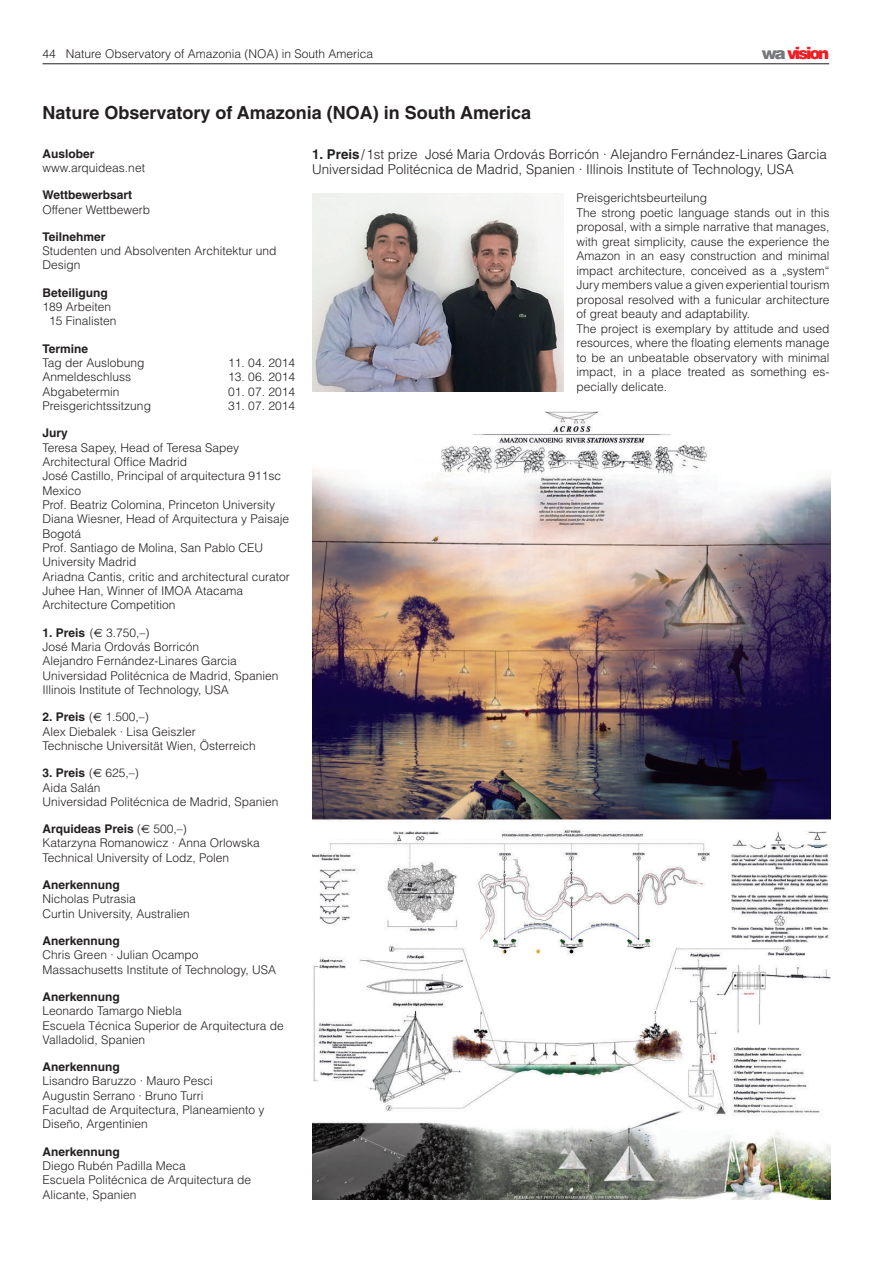
<style>
.page{position:relative;width:893px;height:1263px;background:#fff}
.page>*{position:absolute;margin:0;border:0;box-sizing:border-box;transform-origin:0 0}
.t1{font:700 18px "Helvetica";color:#231f20}
.t2{font:900 16.5px "Helvetica";letter-spacing:-.135em;color:#ee1d23}
.t3{font:300 13.5px/15.8px "Helvetica";color:#231f20}
.t4{font:300 12px/14.4px "Helvetica";color:#231f20}
.t5{font:700 12px "Helvetica";color:#231f20}
.s1{color:#76787b}
.s2{font-weight:700}
.s3{font-family:"Euro Sans";font-weight:400}
</style>
<div class="page">
<img style="left:312px;top:411px;width:519px;height:788px">
<hr style="left:43px;top:64px;width:786px;height:1px;background:#231f20">
<img style="left:312px;top:193px;width:251px;height:198px">
<p class="t4" style="left:43px;top:46px;width:332px">44 Nature Observatory of Amazonia (NOA) in South America</p>
<h2 class="t2" style="left:762px;top:43px;width:69px"><span class="s1">wa</span> vision</h2>
<h1 class="t1" style="left:43px;top:106px;width:490px">Nature Observatory of Amazonia (NOA) in South America</h1>
<p class="t5" style="left:43px;top:149px;width:54px">Auslober</p>
<p class="t4" style="left:43px;top:161px;width:104px">www.arquideas.net</p>
<p class="t5" style="left:43px;top:191px;width:91px">Wettbewerbsart</p>
<p class="t4" style="left:43px;top:202px;width:109px">Offener Wettbewerb</p>
<p class="t5" style="left:43px;top:232px;width:65px">Teilnehmer</p>
<p class="t4" style="left:43px;top:244px;width:235px">Studenten und Absolventen Architektur und<br>Design</p>
<p class="t5" style="left:43px;top:288px;width:67px">Beteiligung</p>
<p class="t4" style="left:43px;top:300px;width:76px;text-align:center">189 Arbeiten<br>15 Finalisten</p>
<p class="t5" style="left:43px;top:344px;width:47px">Termine</p>
<p class="t4" style="left:43px;top:356px;width:104px">Tag der Auslobung</p>
<p class="t4" style="left:228px;top:356px;width:68px">11. 04. 2014</p>
<p class="t4" style="left:43px;top:370px;width:90px">Anmeldeschluss</p>
<p class="t4" style="left:228px;top:370px;width:68px">13. 06. 2014</p>
<p class="t4" style="left:43px;top:384px;width:78px">Abgabetermin</p>
<p class="t4" style="left:228px;top:384px;width:68px">01. 07. 2014</p>
<p class="t4" style="left:43px;top:399px;width:110px">Preisgerichtssitzung</p>
<p class="t4" style="left:228px;top:399px;width:68px">31. 07. 2014</p>
<p class="t5" style="left:43px;top:428px;width:27px">Jury</p>
<p class="t4" style="left:43px;top:440px;width:249px">Teresa Sapey, Head of Teresa Sapey<br>Architectural Office Madrid<br>José Castillo, Principal of arquitectura 911sc<br>Mexico<br>Prof. Beatriz Colomina, Princeton University<br>Diana Wiesner, Head of Arquitectura y Paisaje<br>Bogotá<br>Prof. Santiago de Molina, San Pablo CEU<br>University Madrid<br>Ariadna Cantis, critic and architectural curator<br>Juhee Han, Winner of IMOA Atacama<br>Architecture Competition</p>
<p class="t4" style="left:43px;top:625px;width:238px"><span class="s2">1. Preis</span> (<span class="s3">€</span> 3.750,–)<br>José Maria Ordovás Borricón<br>Alejandro Fernández-Linares Garcia Universidad Politécnica de Madrid, Spanien Illinois Institute of Technology, USA</p>
<p class="t4" style="left:43px;top:710px;width:215px"><span class="s2">2. Preis</span> (<span class="s3">€</span> 1.500,–)<br>Alex Diebalek · Lisa Geiszler<br>Technische Universität Wien, Österreich</p>
<p class="t4" style="left:43px;top:766px;width:238px"><span class="s2">3. Preis</span> (<span class="s3">€</span> 625,–)<br>Aida Salán<br>Universidad Politécnica de Madrid, Spanien</p>
<p class="t4" style="left:43px;top:822px;width:219px"><span class="s2">Arquideas Preis</span> (<span class="s3">€</span> 500,–)<br>Katarzyna Romanowicz · Anna Orlowska<br>Technical University of Lodz, Polen</p>
<p class="t5" style="left:43px;top:880px;width:79px">Anerkennung</p>
<p class="t4" style="left:43px;top:892px;width:149px">Nicholas Putrasia<br>Curtin University, Australien</p>
<p class="t5" style="left:43px;top:936px;width:79px">Anerkennung</p>
<p class="t4" style="left:43px;top:948px;width:235px">Chris Green · Julian Ocampo<br>Massachusetts Institute of Technology, USA</p>
<p class="t5" style="left:43px;top:992px;width:79px">Anerkennung</p>
<p class="t4" style="left:43px;top:1004px;width:243px">Leonardo Tamargo Niebla<br>Escuela Técnica Superior de Arquitectura de<br>Valladolid, Spanien</p>
<p class="t5" style="left:43px;top:1062px;width:79px">Anerkennung</p>
<p class="t4" style="left:42px;top:1074px;width:223px">Lisandro Baruzzo · Mauro Pesci<br>Augustin Serrano · Bruno Turri<br>Facultad de Arquitectura, Planeamiento y<br>Diseño, Argentinien</p>
<p class="t5" style="left:42px;top:1147px;width:79px">Anerkennung</p>
<p class="t4" style="left:42px;top:1159px;width:210px">Diego Rubén Padilla Meca<br>Escuela Politécnica de Arquitectura de<br>Alicante, Spanien</p>
<p class="t3" style="left:312px;top:146px;width:516px"><span class="s2">1. Preis</span>/1st prize José Maria Ordovás Borricón · Alejandro Fernández-Linares Garcia<br>Universidad Politécnica de Madrid, Spanien · Illinois Institute of Technology, USA</p>
<p class="t4" style="left:577px;top:191px;width:254px">Preisgerichtsbeurteilung<br>The strong poetic language stands out in this proposal, with a simple narrative that manages, with great simplicity, cause the experience the Amazon in an easy construction and minimal impact architecture, conceived as a „system“ Jury members value a given experiential tourism proposal resolved with a funicular architecture of great beauty and adaptability.<br>The project is exemplary by attitude and used resources, where the floating elements manage to be an unbeatable observatory with minimal impact, in a place treated as something es&shy;pecially delicate.</p>
</div>
